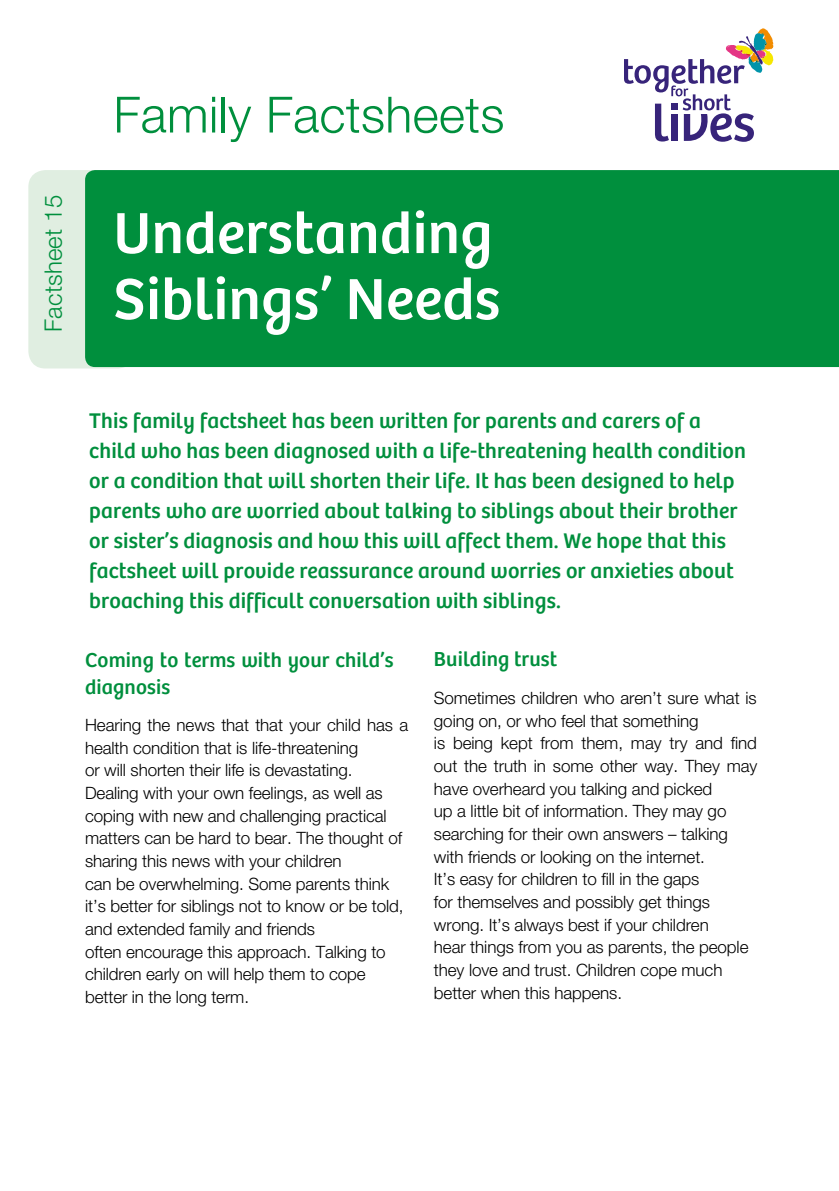
<style>
.page{position:relative;width:839px;height:1191px;background:#fff}
.page>*{position:absolute;margin:0;border:0;box-sizing:border-box;transform-origin:0 0}
.t1{font:60px/66px "Bree";letter-spacing:.005em;color:#fff}
.t2{font:300 50px "Helvetica Neue LT Std";letter-spacing:.005em;color:#008f3d}
.t3{font:300 24px "Helvetica Neue LT Std";letter-spacing:.005em;color:#008f3d}
.t4{font:22px/30px "Bree";letter-spacing:.005em;color:#008f3d}
.t5{font:21px/27px "Bree";letter-spacing:.005em;color:#008f3d}
.t6{font:300 17px/22.6px "Helvetica Neue LT Std";letter-spacing:-.005em;color:#000}
</style>
<div class="page">
<div style="left:28px;top:170px;width:107px;height:198px;background:#e0eee1;border-radius:17px"></div>
<div style="left:85px;top:170px;width:753px;height:197px;background:#008f3d"></div>
<svg style="left:624px;top:28px;width:149px;height:114px"></svg>
<p class="t3" style="left:45px;top:332px;width:138px;rotate:-90deg">Factsheet 15</p>
<p class="t2" style="left:113px;top:97px;width:392px">Family Factsheets</p>
<p class="t1" style="left:113px;top:203px;width:388px">Understanding<br>Siblings’ Needs</p>
<p class="t4" style="left:89px;top:407px;width:658px">This family factsheet has been written for parents and carers of a child who has been diagnosed with a life-threatening health condition or a condition that will shorten their life. It has been designed to help parents who are worried about talking to siblings about their brother or sister’s diagnosis and how this will affect them. We hope that this factsheet will provide reassurance around worries or anxieties about broaching this difficult conversation with siblings.</p>
<p class="t5" style="left:85px;top:648px;width:310px">Coming to terms with your child’s diagnosis</p>
<p class="t5" style="left:434px;top:647px;width:125px">Building trust</p>
<p class="t6" style="left:85px;top:716px;width:324px">Hearing the news that that your child has a health condition that is life-threatening</p>
<p class="t6" style="left:85px;top:761px;width:318px">or will shorten their life is devastating.<br>Dealing with your own feelings, as well as coping with new and challenging practical matters can be hard to bear. The thought of sharing this news with your children</p>
<p class="t6" style="left:85px;top:875px;width:320px">can be overwhelming. Some parents think it’s better for siblings not to know or be told, and extended family and friends</p>
<p class="t6" style="left:85px;top:943px;width:302px">often encourage this approach. Talking to children early on will help them to cope better in the long term.</p>
<p class="t6" style="left:434px;top:689px;width:324px">Sometimes children who aren’t sure what is going on, or who feel that something</p>
<p class="t6" style="left:434px;top:734px;width:325px;text-align:justify">is being kept from them, may try and find out the truth in some other way. They may have overheard you talking and picked</p>
<p class="t6" style="left:434px;top:802px;width:295px;text-align:justify">up a little bit of information. They may go searching for their own answers – talking with friends or looking on the internet.</p>
<p class="t6" style="left:434px;top:870px;width:267px">It’s easy for children to fill in the gaps</p>
<p class="t6" style="left:434px;top:893px;width:277px">for themselves and possibly get things wrong. It’s always best if your children</p>
<p class="t6" style="left:434px;top:938px;width:316px">hear things from you as parents, the people they love and trust. Children cope much better when this happens.</p>
</div>
